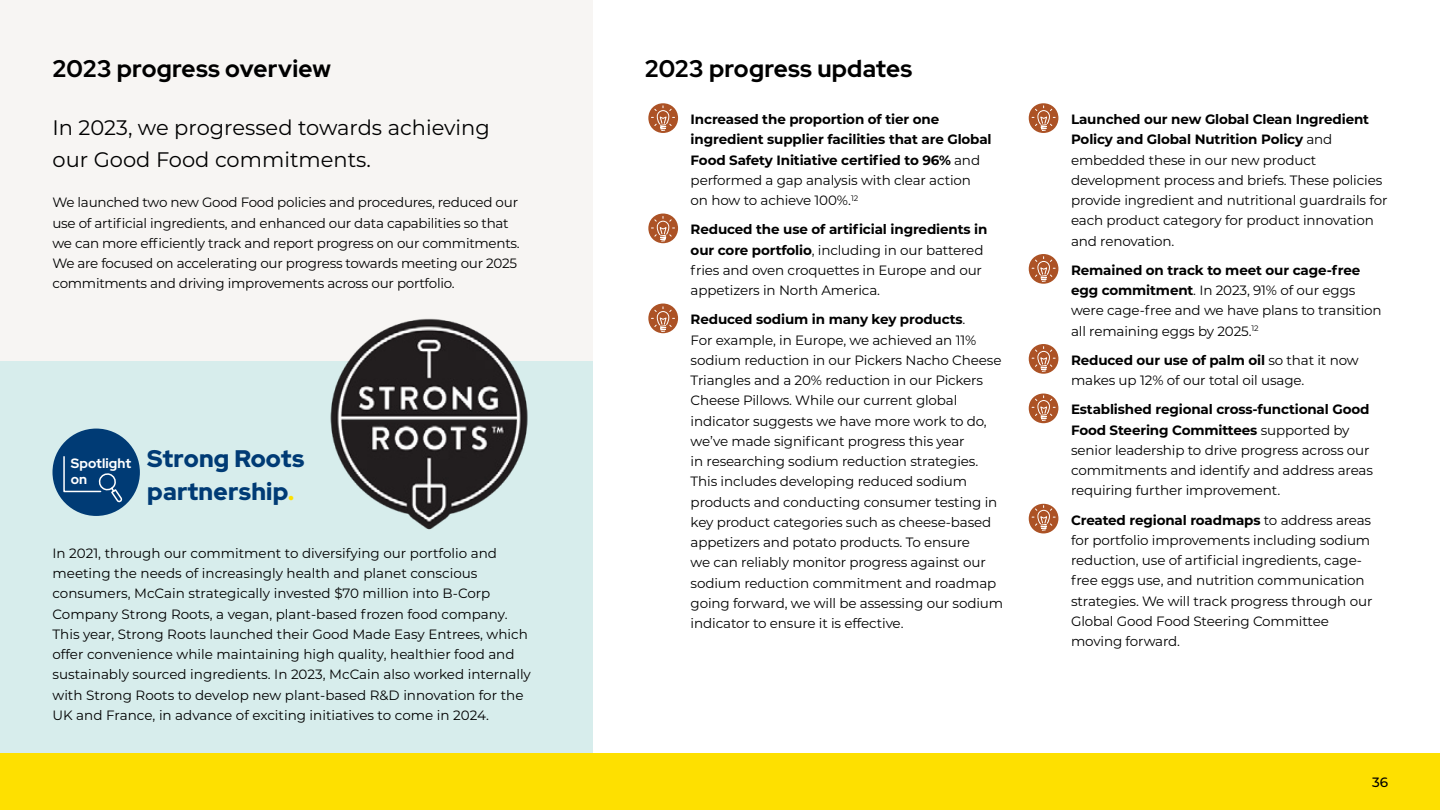
<style>
.page{position:relative;width:1440px;height:810px;background:#fff}
.page>*{position:absolute;margin:0;border:0;box-sizing:border-box;transform-origin:0 0}
.t1{font:800 24px "Red Hat Display";letter-spacing:.01em;color:#000}
.t2{font:900 24px/33px "Red Hat Display";letter-spacing:.01em;color:#003b75}
.t3{font:21px/31.5px "Montserrat";color:#000}
.t4{font:13.5px/20.2px "Montserrat";letter-spacing:-.01em;color:#000}
.t5{font:700 13.5px/20.2px "Montserrat";letter-spacing:-.01em;color:#000}
.t6{font:800 13.5px/16.5px "Red Hat Display";letter-spacing:.01em;color:#fff}
.t7{font:500 13.5px "Montserrat";color:#000}
.s1{color:#fee000}
.s2{font-weight:900;font-size:90px;color:#ac5225}
.s3{font-weight:400}
.s4{font-weight:700}
</style>
<div class="page">
<div style="left:0;top:0;width:593px;height:477px;background:#f7f5f3"></div>
<div style="left:0;top:362px;width:593px;height:448px;background:#d7edec"></div>
<img style="left:325px;top:318px;width:208px;height:212px">
<div style="left:52px;top:429px;width:88px;height:87px;background:#003b75;border-radius:50%"></div>
<svg style="left:63px;top:456px;width:60px;height:46px"></svg>
<div style="left:0;top:754px;width:1440px;height:56px;background:#fee000"></div>
<h1 class="t1" style="left:52px;top:53px;width:280px">2023 progress overview</h1>
<h2 class="t3" style="left:52px;top:111px;width:439px">In 2023, we progressed towards achieving our Good Food commitments.</h2>
<p class="t4" style="left:52px;top:192px;width:469px">We launched two new Good Food policies and procedures, reduced our use of artificial ingredients, and enhanced our data capabilities so that we can more efficiently track and report progress on our commitments.<br>We are focused on accelerating our progress towards meeting our 2025 commitments and driving improvements across our portfolio.</p>
<p class="t6" style="left:71px;top:454px;width:62px">Spotlight on</p>
<h1 class="t2" style="left:147px;top:442px;width:159px">Strong Roots partnership<span class="s1">.</span></h1>
<p class="t4" style="left:52px;top:543px;width:480px">In 2021, through our commitment to diversifying our portfolio and meeting the needs of increasingly health and planet conscious consumers, McCain strategically invested $70 million into B-Corp Company Strong Roots, a vegan, plant-based frozen food company.<br>This year, Strong Roots launched their Good Made Easy Entrees, which offer convenience while maintaining high quality, healthier food and sustainably sourced ingredients. In 2023, McCain also worked internally with Strong Roots to develop new plant-based R&amp;D innovation for the UK and France, in advance of exciting initiatives to come in 2024.</p>
<h1 class="t1" style="left:645px;top:53px;width:269px">2023 progress updates</h1>
<p class="t5" style="left:691px;top:109px;width:302px;text-indent:-46px"><span class="s2">•</span> Increased the proportion of tier one ingredient supplier facilities that are Global Food Safety Initiative certified to 96% <span class="s3">and performed a gap analysis with clear action on how to achieve 100%.</span><sup>12</sup></p>
<p class="t4" style="left:691px;top:219px;width:298px;text-indent:-46px"><span class="s2">•</span> <span class="s4">Reduced the use of artificial ingredients in our core portfolio</span>, including in our battered fries and oven croquettes in Europe and our appetizers in North America.</p>
<p class="t4" style="left:691px;top:309px;width:314px;text-indent:-46px"><span class="s2">•</span> <span class="s4">Reduced sodium in many key products</span>.<br>For example, in Europe, we achieved an 11% sodium reduction in our Pickers Nacho Cheese Triangles and a 20% reduction in our Pickers Cheese Pillows. While our current global indicator suggests we have more work to do, we’ve made significant progress this year<br>in researching sodium reduction strategies.<br>This includes developing reduced sodium products and conducting consumer testing in key product categories such as cheese-based appetizers and potato products. To ensure<br>we can reliably monitor progress against our sodium reduction commitment and roadmap going forward, we will be assessing our sodium indicator to ensure it is effective.</p>
<p class="t4" style="left:1071px;top:109px;width:318px;text-indent:-46px"><span class="s2">•</span> <span class="s4">Launched our new Global Clean Ingredient Policy and Global Nutrition Policy</span> and embedded these in our new product development process and briefs. These policies provide ingredient and nutritional guardrails for each product category for product innovation and renovation.</p>
<p class="t4" style="left:1071px;top:260px;width:312px;text-indent:-46px"><span class="s2">•</span> <span class="s4">Remained on track to meet our cage-free egg commitment</span>. In 2023, 91% of our eggs were cage-free and we have plans to transition all remaining eggs by 2025.<sup>12</sup></p>
<p class="t4" style="left:1071px;top:350px;width:289px;text-indent:-46px"><span class="s2">•</span> <span class="s4">Reduced our use of palm oil</span> so that it now makes up 12% of our total oil usage.</p>
<p class="t4" style="left:1071px;top:399px;width:303px;text-indent:-46px"><span class="s2">•</span> <span class="s4">Established regional cross-functional Good Food Steering Committees</span> supported by senior leadership to drive progress across our commitments and identify and address areas requiring further improvement.</p>
<p class="t4" style="left:1071px;top:509px;width:303px;text-indent:-46px"><span class="s2">•</span> <span class="s4">Created regional roadmaps</span> to address areas for portfolio improvements including sodium reduction, use of artificial ingredients, cage&shy;free eggs use, and nutrition communication strategies. We will track progress through our Global Good Food Steering Committee moving forward.</p>
<p class="t7" style="left:1372px;top:772px;width:18px">36</p>
</div>
